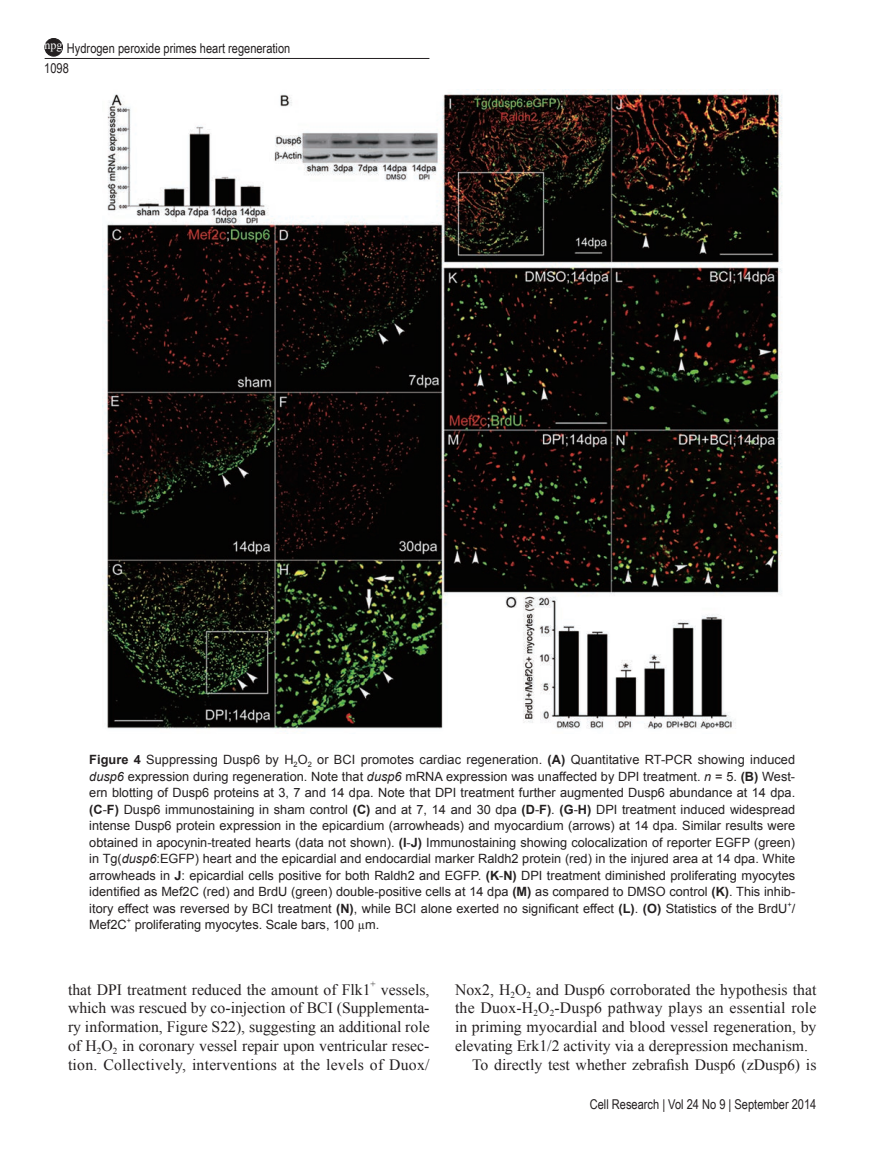
<style>
.page{position:relative;width:893px;height:1170px;background:#fff}
.page>*{position:absolute;margin:0;border:0;box-sizing:border-box;transform-origin:0 0}
.t1{font:15.75px/18.8px "Times New Roman";color:#231f20;text-align:justify}
.t2{font:13.5px "Arial Narrow";color:#231f20}
.t3{font:12.75px/16.5px "Arial";color:#231f20;text-align:justify}
.t4{font:12px "Times New Roman";color:#fff}
.t5{font:9.15px "Times New Roman";color:#231f20}
.t6{font:7.5px "Arial";color:#231f20}
.s1{font-weight:700}
.s2{font-style:italic}
.s3{font-family:"Times New Roman"}
</style>
<div class="page">
<hr style="left:45px;top:58px;width:384px;height:1px;background:#231f20">
<div style="left:45px;top:38px;width:17px;height:18px;background:#231f20;border-radius:50%"></div>
<div style="left:45px;top:38px;width:18px;height:18px;border:1px solid #231f20;border-radius:50%"></div>
<img style="left:102px;top:89px;width:680px;height:642px">
<p class="t2" style="left:67px;top:39px;width:225px">Hydrogen peroxide primes heart regeneration</p>
<p class="t4" style="left:45px;top:37px;width:20px">npg</p>
<p class="t2" style="left:44px;top:58px;width:26px">1098</p>
<p class="t3" style="left:89px;top:751px;width:707px"><span class="s1">Figure 4</span> Suppressing Dusp6 by H<sub>2</sub>O<sub>2</sub> or BCI promotes cardiac regeneration. <span class="s1">(A)</span> Quantitative RT-PCR showing induced <span class="s2">dusp6</span> expression during regeneration. Note that <span class="s2">dusp6</span> mRNA expression was unaffected by DPI treatment. <span class="s2">n</span> = 5. <span class="s1">(B)</span> West&shy;ern blotting of Dusp6 proteins at 3, 7 and 14 dpa. Note that DPI treatment further augmented Dusp6 abundance at 14 dpa. <span class="s1">(C</span>-<span class="s1">F)</span> Dusp6 immunostaining in sham control <span class="s1">(C)</span> and at 7, 14 and 30 dpa <span class="s1">(D</span>-<span class="s1">F)</span>. <span class="s1">(G</span>-<span class="s1">H)</span> DPI treatment induced widespread intense Dusp6 protein expression in the epicardium (arrowheads) and myocardium (arrows) at 14 dpa. Similar results were obtained in apocynin-treated hearts (data not shown). <span class="s1">(I</span>-<span class="s1">J)</span> Immunostaining showing colocalization of reporter EGFP (green) in Tg(<span class="s2">dusp6</span>:EGFP) heart and the epicardial and endocardial marker Raldh2 protein (red) in the injured area at 14 dpa. White arrowheads in <span class="s1">J</span>: epicardial cells positive for both Raldh2 and EGFP. <span class="s1">(K</span>-<span class="s1">N)</span> DPI treatment diminished proliferating myocytes identified as Mef2C (red) and BrdU (green) double-positive cells at 14 dpa <span class="s1">(M)</span> as compared to DMSO control <span class="s1">(K)</span>. This inhib&shy;itory effect was reversed by BCI treatment <span class="s1">(N)</span>, while BCI alone exerted no significant effect <span class="s1">(L)</span>. <span class="s1">(O)</span> Statistics of the BrdU /</p>
<p class="t6" style="left:787px;top:899px;width:6px">+</p>
<p class="t3" style="left:89px;top:916px;width:39px">Mef2C</p>
<p class="t6" style="left:127px;top:915px;width:6px">+</p>
<p class="t3" style="left:135px;top:916px;width:246px">proliferating myocytes. Scale bars, 100 <span class="s3">µ</span>m.</p>
<p class="t1" style="left:68px;top:979px;width:304px">that DPI treatment reduced the amount of Flk1</p>
<p class="t5" style="left:371px;top:977px;width:7px">+</p>
<p class="t1" style="left:68px;top:979px;width:363px;text-indent:313px">vessels, which was rescued by co-injection of BCI (Supplementa&shy;ry information, Figure S22), suggesting an additional role of H<sub>2</sub>O<sub>2</sub> in coronary vessel repair upon ventricular resec&shy;tion. Collectively, interventions at the levels of Duox/</p>
<p class="t1" style="left:455px;top:979px;width:363px">Nox2, H<sub>2</sub>O<sub>2</sub> and Dusp6 corroborated the hypothesis that</p>
<p class="t1" style="left:455px;top:998px;width:363px">the Duox-H<sub>2</sub>O<sub>2</sub>-Dusp6 pathway plays an essential role</p>
<p class="t1" style="left:455px;top:1017px;width:363px">in priming myocardial and blood vessel regeneration, by</p>
<p class="t1" style="left:455px;top:1035px;width:355px">elevating Erk1/2 activity via a derepression mechanism.</p>
<p class="t1" style="left:472px;top:1054px;width:346px">To directly test whether zebrafish Dusp6 (zDusp6) is</p>
<p class="t2" style="left:590px;top:1094px;width:228px">Cell Research | Vol 24 No 9 | September 2014</p>
</div>
